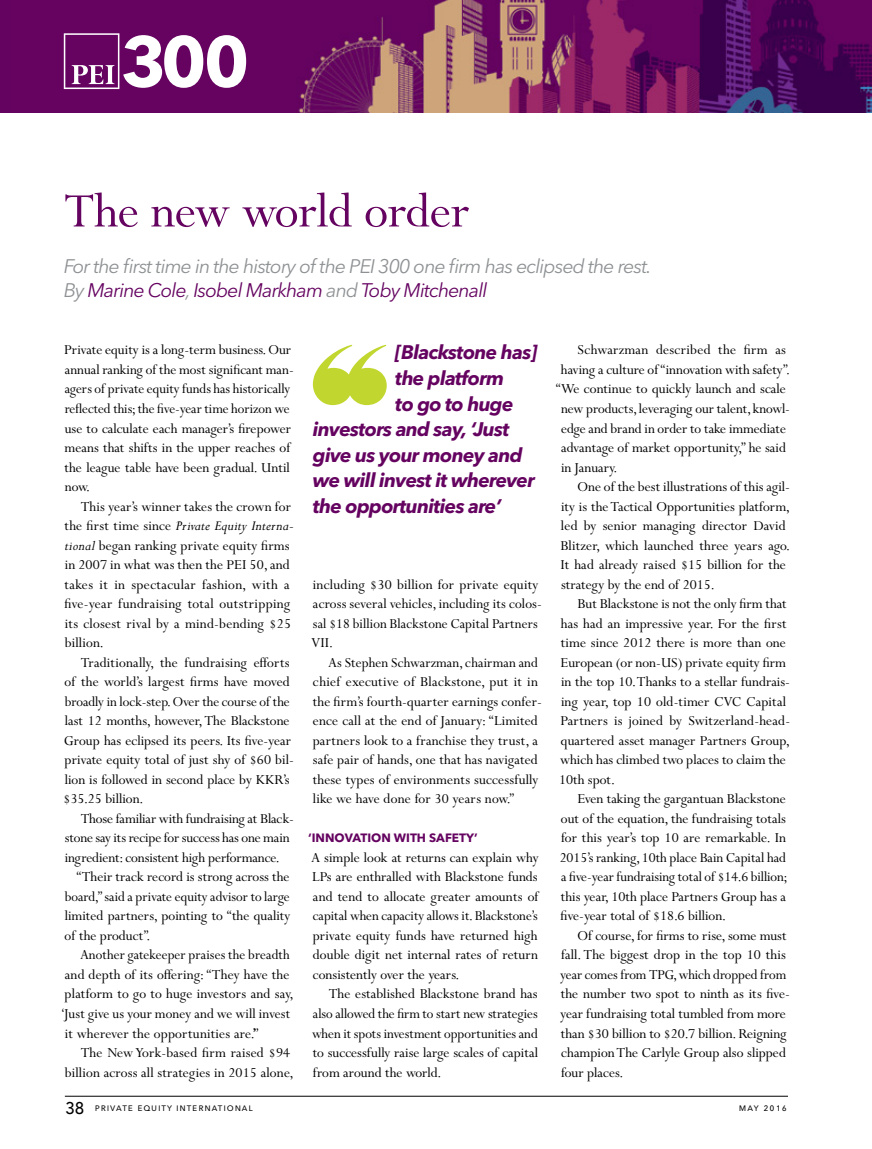
<style>
.page{position:relative;width:872px;height:1149px;background:#fff}
.page>*{position:absolute;margin:0;border:0;box-sizing:border-box;transform-origin:0 0}
.t1{font:54px "Perpetua MT Pro";letter-spacing:-.005em;color:#650360}
.t2{font:italic 700 19.5px "Avenir Next LT Pro";letter-spacing:-.035em;color:#650360}
.t3{font:italic 19.5px/24px "Avenir Next LT Pro";letter-spacing:-.045em;color:#8e9193}
.t4{font:15.3px/19.5px "Perpetua MT Pro";color:#000}
.t5{font:700 12px "Avenir Next LT Pro";color:#650360}
.t6{font:10.5px "Avenir Next LT Pro";letter-spacing:.08em;color:#000}
.s1{color:#650360}
.s2{font-style:italic}
.s3{font-size:22.5px}
</style>
<div class="page">
<hr style="left:65px;top:1095px;width:723px;height:1px;background:#000">
<img style="left:12px;top:0;width:860px;height:112px">
<svg style="left:64px;top:33px;width:182px;height:56px"></svg>
<svg style="left:313px;top:344px;width:74px;height:61px"></svg>
<h1 class="t1" style="left:64px;top:180px;width:407px">The new world order</h1>
<p class="t3" style="left:64px;top:254px;width:589px">For the first time in the history of the PEI 300 one firm has eclipsed the rest.<br>By <span class="s1">Marine Cole</span>, <span class="s1">Isobel Markham</span> and <span class="s1">Toby Mitchenall</span></p>
<p class="t4" style="left:64px;top:340px;width:231px">Private equity is a long-term business. Our annual ranking of the most significant man&shy;agers of private equity funds has historically reflected this; the five-year time horizon we use to calculate each manager’s firepower means that shifts in the upper reaches of the league table have been gradual. Until now.</p>
<p class="t4" style="left:64px;top:496px;width:231px;text-indent:16px">This year’s winner takes the crown for the first time since <span class="s2">Private Equity Interna&shy;tional</span> began ranking private equity firms in 2007 in what was then the PEI 50, and takes it in spectacular fashion, with a five-year fundraising total outstripping its closest rival by a mind-bending $25 billion.</p>
<p class="t4" style="left:63px;top:652px;width:232px;text-indent:17px">Traditionally, the fundraising efforts of the world’s largest firms have moved broadly in lock-step. Over the course of the last 12 months, however, The Blackstone Group has eclipsed its peers. Its five-year private equity total of just shy of $60 bil&shy;lion is followed in second place by KKR’s $35.25 billion.</p>
<p class="t4" style="left:81px;top:808px;width:215px">Those familiar with fundraising at Black-</p>
<p class="t4" style="left:65px;top:828px;width:226px">stone say its recipe for success has one main</p>
<p class="t4" style="left:65px;top:847px;width:216px">ingredient: consistent high performance.</p>
<p class="t4" style="left:77px;top:867px;width:214px">“Their track record is strong across the</p>
<p class="t4" style="left:65px;top:886px;width:226px">board,” said a private equity advisor to large</p>
<p class="t4" style="left:65px;top:906px;width:227px">limited partners, pointing to “the quality</p>
<p class="t4" style="left:65px;top:925px;width:87px">of the product”.</p>
<p class="t4" style="left:80px;top:945px;width:211px">Another gatekeeper praises the breadth</p>
<p class="t4" style="left:65px;top:964px;width:226px">and depth of its offering: “They have the</p>
<p class="t4" style="left:65px;top:984px;width:230px">platform to go to huge investors and say,</p>
<p class="t4" style="left:62px;top:1003px;width:230px">‘Just give us your money and we will invest</p>
<p class="t4" style="left:65px;top:1023px;width:195px">it wherever the opportunities are.’”</p>
<p class="t4" style="left:81px;top:1042px;width:211px">The New York-based firm raised $94</p>
<p class="t4" style="left:65px;top:1062px;width:230px">billion across all strategies in 2015 alone,</p>
<p class="t2" style="left:395px;top:340px;width:144px">[Blackstone has]</p>
<p class="t2" style="left:395px;top:366px;width:110px">the platform</p>
<p class="t2" style="left:395px;top:391px;width:120px">to go to huge</p>
<p class="t2" style="left:313px;top:417px;width:198px">investors and say, ‘Just</p>
<p class="t2" style="left:313px;top:442px;width:211px">give us your money and</p>
<p class="t2" style="left:313px;top:468px;width:223px">we will invest it wherever</p>
<p class="t2" style="left:313px;top:493px;width:190px">the opportunities are’</p>
<p class="t4" style="left:311px;top:574px;width:232px">including $30 billion for private equity across several vehicles, including its colos&shy;sal $18 billion Blackstone Capital Partners VII.</p>
<p class="t4" style="left:313px;top:652px;width:231px;text-indent:16px">As Stephen Schwarzman, chairman and chief executive of Blackstone, put it in the firm’s fourth-quarter earnings confer&shy;ence call at the end of January: “Limited partners look to a franchise they trust, a safe pair of hands, one that has navigated these types of environments successfully like we have done for 30 years now.”</p>
<p class="t5" style="left:308px;top:830px;width:171px">‘INNOVATION WITH SAFETY’</p>
<p class="t4" style="left:311px;top:847px;width:229px;text-align:justify">A simple look at returns can explain why LPs are enthralled with Blackstone funds and tend to allocate greater amounts of capital when capacity allows it. Blackstone’s private equity funds have returned high double digit net internal rates of return consistently over the years.</p>
<p class="t4" style="left:312px;top:984px;width:227px;text-align:justify;text-indent:17px">The established Blackstone brand has also allowed the firm to start new strategies when it spots investment opportunities and to successfully raise large scales of capital from around the world.</p>
<p class="t4" style="left:577px;top:340px;width:210px">Schwarzman described the firm as</p>
<p class="t4" style="left:561px;top:360px;width:230px">having a culture of “innovation with safety”.</p>
<p class="t4" style="left:556px;top:379px;width:231px">“We continue to quickly launch and scale</p>
<p class="t4" style="left:561px;top:399px;width:230px">new products, leveraging our talent, knowl-</p>
<p class="t4" style="left:561px;top:418px;width:226px">edge and brand in order to take immediate</p>
<p class="t4" style="left:561px;top:438px;width:226px">advantage of market opportunity,” he said</p>
<p class="t4" style="left:561px;top:457px;width:58px">in January.</p>
<p class="t4" style="left:577px;top:477px;width:214px">One of the best illustrations of this agil-</p>
<p class="t4" style="left:561px;top:496px;width:230px">ity is the Tactical Opportunities platform,</p>
<p class="t4" style="left:561px;top:516px;width:226px">led by senior managing director David</p>
<p class="t4" style="left:560px;top:535px;width:231px">Blitzer, which launched three years ago.</p>
<p class="t4" style="left:560px;top:555px;width:227px">It had already raised $15 billion for the</p>
<p class="t4" style="left:561px;top:574px;width:155px">strategy by the end of 2015.</p>
<p class="t4" style="left:577px;top:594px;width:211px">But Blackstone is not the only firm that</p>
<p class="t4" style="left:561px;top:613px;width:227px">has had an impressive year. For the first</p>
<p class="t4" style="left:561px;top:633px;width:227px">time since 2012 there is more than one</p>
<p class="t4" style="left:560px;top:652px;width:227px">European (or non-US) private equity firm</p>
<p class="t4" style="left:561px;top:672px;width:231px">in the top 10. Thanks to a stellar fundrais-</p>
<p class="t4" style="left:561px;top:691px;width:226px">ing year, top 10 old-timer CVC Capital</p>
<p class="t4" style="left:560px;top:711px;width:231px">Partners is joined by Switzerland-head-</p>
<p class="t4" style="left:561px;top:730px;width:230px">quartered asset manager Partners Group,</p>
<p class="t4" style="left:560px;top:750px;width:227px">which has climbed two places to claim the</p>
<p class="t4" style="left:559px;top:769px;width:57px">10th spot.</p>
<p class="t4" style="left:577px;top:789px;width:210px">Even taking the gargantuan Blackstone</p>
<p class="t4" style="left:561px;top:808px;width:226px">out of the equation, the fundraising totals</p>
<p class="t4" style="left:561px;top:828px;width:226px">for this year’s top 10 are remarkable. In</p>
<p class="t4" style="left:559px;top:847px;width:228px">2015’s ranking, 10th place Bain Capital had</p>
<p class="t4" style="left:561px;top:867px;width:228px">a five-year fundraising total of $14.6 billion;</p>
<p class="t4" style="left:561px;top:886px;width:227px">this year, 10th place Partners Group has a</p>
<p class="t4" style="left:560px;top:906px;width:166px">five-year total of $18.6 billion.</p>
<p class="t4" style="left:577px;top:925px;width:211px">Of course, for firms to rise, some must</p>
<p class="t4" style="left:561px;top:945px;width:226px">fall. The biggest drop in the top 10 this</p>
<p class="t4" style="left:560px;top:964px;width:227px">year comes from TPG, which dropped from</p>
<p class="t4" style="left:561px;top:984px;width:231px">the number two spot to ninth as its five-</p>
<p class="t4" style="left:560px;top:1003px;width:227px">year fundraising total tumbled from more</p>
<p class="t4" style="left:561px;top:1023px;width:227px">than $30 billion to $20.7 billion. Reigning</p>
<p class="t4" style="left:561px;top:1042px;width:226px">champion The Carlyle Group also slipped</p>
<p class="t4" style="left:561px;top:1062px;width:63px">four places.</p>
<p class="t6" style="left:65px;top:1100px;width:189px"><span class="s3">38</span> private equity international</p>
<p class="t6" style="left:739px;top:1100px;width:50px">may 2016</p>
</div>
